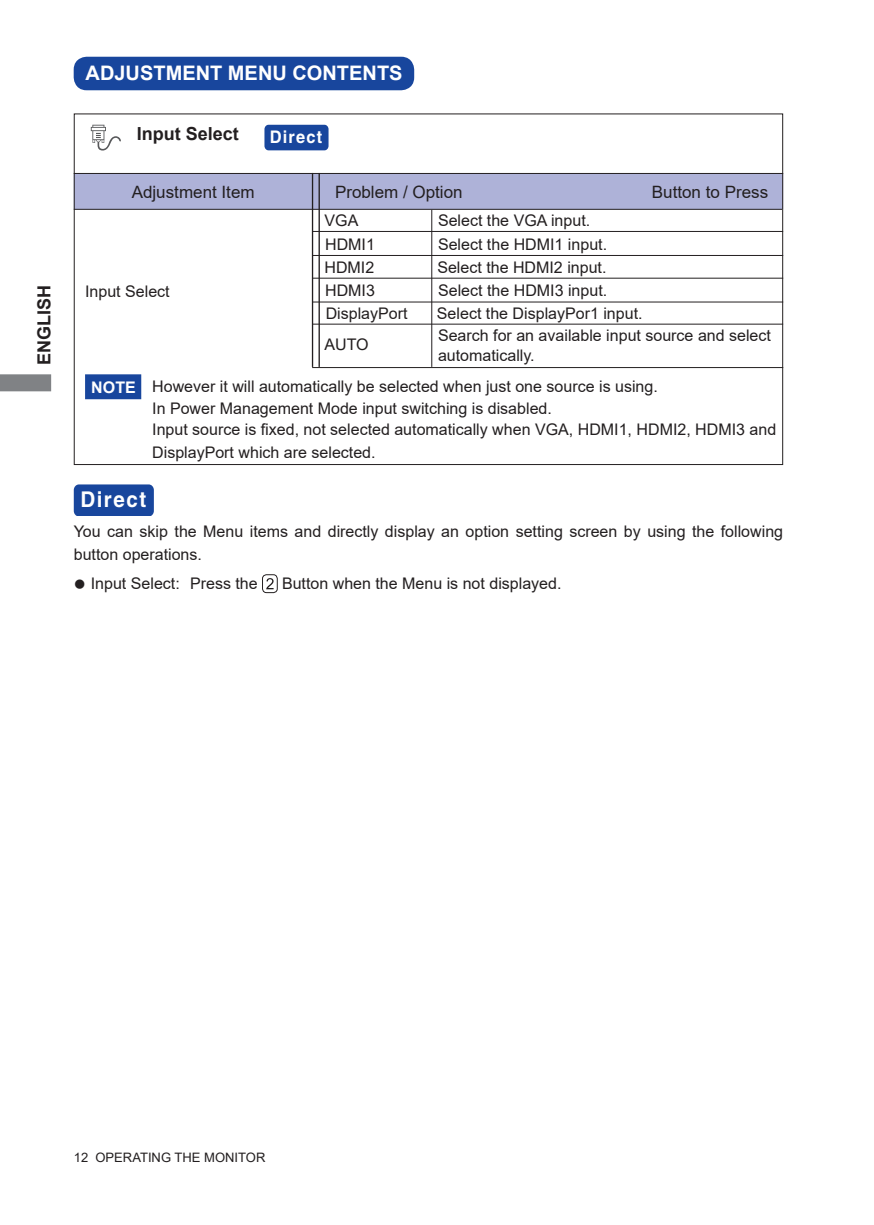
<style>
.page{position:relative;width:874px;height:1225px;background:#fff}
.page>*{position:absolute;margin:0;border:0;box-sizing:border-box;transform-origin:0 0}
.t1{font:700 21.6px "Helvetica";letter-spacing:.075em;color:#fff;scale:.95 1}
.t2{font:700 20px "Arial";color:#fff}
.t3{font:700 18px "Arial";color:#231f20}
.t4{font:700 17.4px "Helvetica";letter-spacing:.075em;color:#fff;scale:.95 1}
.t5{font:17px "Arial";color:#231f20}
.t6{font:16px/21.8px "Arial";color:#231f20}
.t7{font:700 16px "Arial";color:#fff}
.t8{font:13px "Arial";color:#231f20}
</style>
<div class="page">
<svg style="left:0;top:374px;width:51px;height:17px"></svg>
<div style="left:75px;top:58px;width:338px;height:31px;background:#18469d;border-radius:12px"></div>
<div style="left:74px;top:57px;width:340px;height:33px;border:2px solid #18469d;border-radius:12px"></div>
<div style="left:75px;top:174px;width:706px;height:34px;background:#aeb2d8"></div>
<div style="left:74px;top:173px;width:708px;height:36px;border:2px solid #aeb2d8"></div>
<hr style="left:74px;top:173px;width:708px;height:1px;background:#231f20">
<hr style="left:312px;top:173px;width:1px;height:194px;background:#231f20">
<hr style="left:318px;top:173px;width:2px;height:194px;background:#231f20">
<hr style="left:74px;top:209px;width:707px;height:1px;background:#231f20">
<div style="left:262px;top:574px;width:15px;height:19px;border:1px solid #231f20;border-radius:4px"></div>
<svg style="left:266px;top:578px;width:7px;height:11px"></svg>
<div style="left:264px;top:125px;width:64px;height:25px;background:#18469d;border:2px solid #18469d;border-radius:3px"></div>
<div style="left:74px;top:484px;width:80px;height:31px;background:#18469d;border:2px solid #18469d;border-radius:4px"></div>
<hr style="left:431px;top:210px;width:1px;height:157px;background:#231f20">
<hr style="left:312px;top:255px;width:470px;height:1px;background:#231f20">
<hr style="left:312px;top:278px;width:470px;height:1px;background:#231f20">
<hr style="left:312px;top:231px;width:470px;height:1px;background:#231f20">
<div style="left:86px;top:375px;width:54px;height:23px;background:#18469d"></div>
<div style="left:85px;top:374px;width:56px;height:25px;border:2px solid #18469d"></div>
<hr style="left:312px;top:301px;width:470px;height:1px;background:#231f20">
<hr style="left:312px;top:324px;width:470px;height:1px;background:#231f20">
<svg style="left:91px;top:125px;width:30px;height:25px"></svg>
<hr style="left:312px;top:367px;width:470px;height:1px;background:#231f20">
<p class="t3" style="left:34px;top:365px;width:82px;rotate:-90deg">ENGLISH</p>
<p class="t2" style="left:86px;top:62px;width:318px">ADJUSTMENT MENU CONTENTS</p>
<p class="t3" style="left:137px;top:124px;width:104px">Input Select</p>
<p class="t4" style="left:269px;top:130px;width:57px">Direct</p>
<p class="t5" style="left:132px;top:182px;width:124px">Adjustment Item</p>
<p class="t5" style="left:335px;top:182px;width:129px">Problem / Option</p>
<p class="t5" style="left:651px;top:182px;width:118px">Button to Press</p>
<p class="t6" style="left:324px;top:210px;width:35px">VGA</p>
<p class="t6" style="left:438px;top:210px;width:154px">Select the VGA input.</p>
<p class="t6" style="left:325px;top:233px;width:51px">HDMI1</p>
<p class="t6" style="left:438px;top:233px;width:170px">Select the HDMI1 input.</p>
<p class="t6" style="left:85px;top:280px;width:86px">Input Select</p>
<p class="t6" style="left:324px;top:256px;width:51px">HDMI2</p>
<p class="t6" style="left:437px;top:256px;width:170px">Select the HDMI2 input.</p>
<p class="t6" style="left:325px;top:279px;width:51px">HDMI3</p>
<p class="t6" style="left:438px;top:279px;width:170px">Select the HDMI3 input.</p>
<p class="t6" style="left:325px;top:302px;width:83px">DisplayPort</p>
<p class="t6" style="left:436px;top:302px;width:207px">Select the DisplayPor1 input.</p>
<p class="t6" style="left:324px;top:333px;width:46px">AUTO</p>
<p class="t6" style="left:438px;top:325px;width:334px;line-height:19.8px">Search for an available input source and select automatically.</p>
<p class="t7" style="left:91px;top:379px;width:46px">NOTE</p>
<p class="t6" style="left:152px;top:376px;width:625px">However it will automatically be selected when just one source is using.<br>In Power Management Mode input switching is disabled.<br>Input source is fixed, not selected automatically when VGA, HDMI1, HDMI2, HDMI3 and DisplayPort which are selected.</p>
<h1 class="t1" style="left:80px;top:491px;width:71px">Direct</h1>
<p class="t6" style="left:74px;top:520px;width:710px;line-height:22.6px">You can skip the Menu items and directly display an option setting screen by using the following button operations.</p>
<p class="t6" style="left:74px;top:573px;width:185px">● Input Select: Press the</p>
<p class="t6" style="left:282px;top:573px;width:281px">Button when the Menu is not displayed.</p>
<p class="t8" style="left:74px;top:1150px;width:193px">12 OPERATING THE MONITOR</p>
</div>
